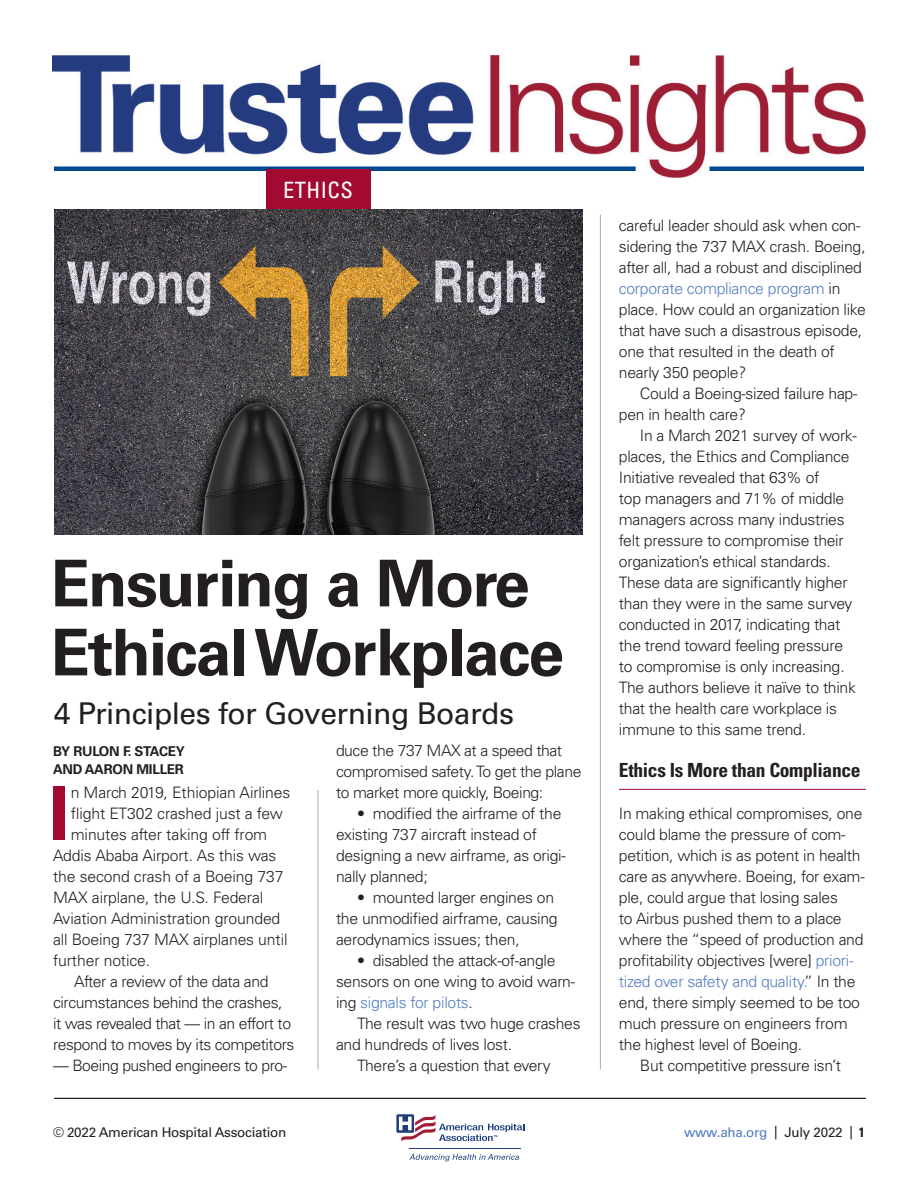
<style>
.page{position:relative;width:918px;height:1188px;background:#fff}
.page>*{position:absolute;margin:0;border:0;box-sizing:border-box;transform-origin:0 0}
.t1{font:700 73.8px "Univers LT Std";color:#a30a32}
.t2{font:700 64.5px/69px "Univers LT Std";letter-spacing:-.03em;color:#231f20}
.t3{font:30px "Univers LT Std";letter-spacing:-.02em;color:#231f20}
.t4{font:condensed 22.5px "Univers LT Std";letter-spacing:.02em;color:#fff}
.t5{font:700 condensed 19.5px "Univers LT Std";letter-spacing:-.015em;color:#231f20}
.t6{font:300 15.75px/21px "Univers LT Std";letter-spacing:-.02em;color:#231f20}
.t7{font:300 15.75px "Univers LT Std";letter-spacing:-.02em;color:#537dbf}
.t8{font:13.5px "Univers LT Std";letter-spacing:-.02em;color:#231f20}
.t9{font:700 13.5px/18px "Univers LT Std";letter-spacing:-.02em;color:#231f20}
.t10{font:13.5px "Univers LT Std";letter-spacing:-.02em;color:#537dbf}
.s1{color:#537dbf}
.s2{color:#231f20}
.s3{font-weight:700;font-stretch:condensed;color:#231f20}
</style>
<div class="page">
<hr style="left:409px;top:1148px;width:112px;height:1px;background:#1d3d7b">
<svg style="left:409px;top:1154px;width:110px;height:7px"></svg>
<svg style="left:396px;top:1113px;width:128px;height:29px"></svg>
<hr style="left:54px;top:1098px;width:812px;height:1px;background:#231f20">
<img style="left:52px;top:56px;width:814px;height:122px">
<div style="left:710px;top:166px;width:154px;height:5px;background:#01498e"></div>
<div style="left:54px;top:166px;width:582px;height:5px;background:#01498e"></div>
<hr style="left:600px;top:215px;width:1px;height:854px;background:#a8abac">
<hr style="left:619px;top:789px;width:247px;height:1px;background:#a30a32">
<div style="left:266px;top:170px;width:105px;height:39px;background:#a30a32"></div>
<img style="left:54px;top:209px;width:529px;height:326px">
<hr style="left:318px;top:790px;width:1px;height:279px;background:#a8abac">
<h3 class="t4" style="left:283px;top:176px;width:71px">ETHICS</h3>
<h2 class="t2" style="left:51px;top:550px;width:515px">Ensuring a More<br>Ethical Workplace</h2>
<h3 class="t3" style="left:54px;top:695px;width:462px">4 Principles for Governing Boards</h3>
<p class="t9" style="left:53px;top:742px;width:133px">BY RULON F. STACEY<br>AND AARON MILLER</p>
<h1 class="t1" style="left:49px;top:771px;width:22px">I</h1>
<p class="t6" style="left:71px;top:782px;width:221px">n March 2019, Ethiopian Airlines</p>
<p class="t6" style="left:71px;top:803px;width:214px">flight ET302 crashed just a few</p>
<p class="t6" style="left:71px;top:824px;width:198px">minutes after taking off from</p>
<p class="t6" style="left:53px;top:845px;width:225px">Addis Ababa Airport. As this was</p>
<p class="t6" style="left:53px;top:866px;width:232px">the second crash of a Boeing 737</p>
<p class="t6" style="left:53px;top:887px;width:212px">MAX airplane, the U.S. Federal</p>
<p class="t6" style="left:53px;top:908px;width:229px">Aviation Administration grounded</p>
<p class="t6" style="left:53px;top:929px;width:236px">all Boeing 737 MAX airplanes until</p>
<p class="t6" style="left:53px;top:950px;width:99px">further notice.</p>
<p class="t6" style="left:74px;top:971px;width:196px">After a review of the data and</p>
<p class="t6" style="left:53px;top:992px;width:231px">circumstances behind the crashes,</p>
<p class="t6" style="left:53px;top:1013px;width:240px">it was revealed that — in an effort to</p>
<p class="t6" style="left:53px;top:1034px;width:243px">respond to moves by its competitors</p>
<p class="t6" style="left:53px;top:1055px;width:236px">— Boeing pushed engineers to pro-</p>
<p class="t6" style="left:336px;top:740px;width:247px">duce the 737 MAX at a speed that compromised safety. To get the plane to market more quickly, Boeing:</p>
<p class="t6" style="left:336px;top:803px;width:231px;text-indent:21px">• modified the airframe of the existing 737 aircraft instead of designing a new airframe, as origi&shy;nally planned;</p>
<p class="t6" style="left:336px;top:887px;width:223px;text-indent:21px">• mounted larger engines on the unmodified airframe, causing aerodynamics issues; then,</p>
<p class="t6" style="left:336px;top:950px;width:241px;text-indent:21px">• disabled the attack-of-angle sensors on one wing to avoid warn&shy;ing <span class="s1">signals for pilots</span>.</p>
<p class="t6" style="left:357px;top:1013px;width:225px">The result was two huge crashes</p>
<p class="t6" style="left:336px;top:1034px;width:178px">and hundreds of lives lost.</p>
<p class="t6" style="left:357px;top:1055px;width:195px">There’s a question that every</p>
<p class="t6" style="left:619px;top:215px;width:249px">careful leader should ask when con&shy;sidering the 737 MAX crash. Boeing, after all, had a robust and disciplined <span class="s1">corporate compliance program</span> in place. How could an organization like that have such a disastrous episode, one that resulted in the death of nearly 350 people?</p>
<p class="t6" style="left:619px;top:383px;width:240px;text-indent:21px">Could a Boeing-sized failure hap&shy;pen in health care?</p>
<p class="t6" style="left:619px;top:425px;width:240px;text-indent:21px">In a March 2021 survey of work&shy;places, the Ethics and Compliance Initiative revealed that 63% of<br>top managers and 71% of middle managers across many industries felt pressure to compromise their organization’s ethical standards.<br>These data are significantly higher than they were in the same survey conducted in 2017, indicating that the trend toward feeling pressure to compromise is only increasing.<br>The authors believe it naïve to think that the health care workplace is immune to this same trend.</p>
<p class="t5" style="left:619px;top:758px;width:243px">Ethics Is More than Compliance</p>
<p class="t6" style="left:619px;top:803px;width:245px">In making ethical compromises, one</p>
<p class="t6" style="left:619px;top:824px;width:228px">could blame the pressure of com-</p>
<p class="t6" style="left:619px;top:845px;width:243px">petition, which is as potent in health</p>
<p class="t6" style="left:619px;top:866px;width:247px">care as anywhere. Boeing, for exam-</p>
<p class="t6" style="left:619px;top:887px;width:221px">ple, could argue that losing sales</p>
<p class="t6" style="left:619px;top:908px;width:224px">to Airbus pushed them to a place</p>
<p class="t6" style="left:619px;top:929px;width:246px">where the “speed of production and</p>
<p class="t6" style="left:619px;top:950px;width:236px">profitability objectives [were] <span class="s1">priori-</span></p>
<p class="t7" style="left:619px;top:972px;width:238px">tized over safety and quality.<span class="s2">” In the</span></p>
<p class="t6" style="left:619px;top:992px;width:243px">end, there simply seemed to be too</p>
<p class="t6" style="left:619px;top:1013px;width:230px">much pressure on engineers from</p>
<p class="t6" style="left:619px;top:1034px;width:185px">the highest level of Boeing.</p>
<p class="t6" style="left:640px;top:1055px;width:203px">But competitive pressure isn’t</p>
<p class="t8" style="left:53px;top:1125px;width:235px">© 2022 American Hospital Association</p>
<p class="t10" style="left:684px;top:1125px;width:182px">www.aha.org <span class="s2">| July 2022 |</span> <span class="s3">1</span></p>
</div>
